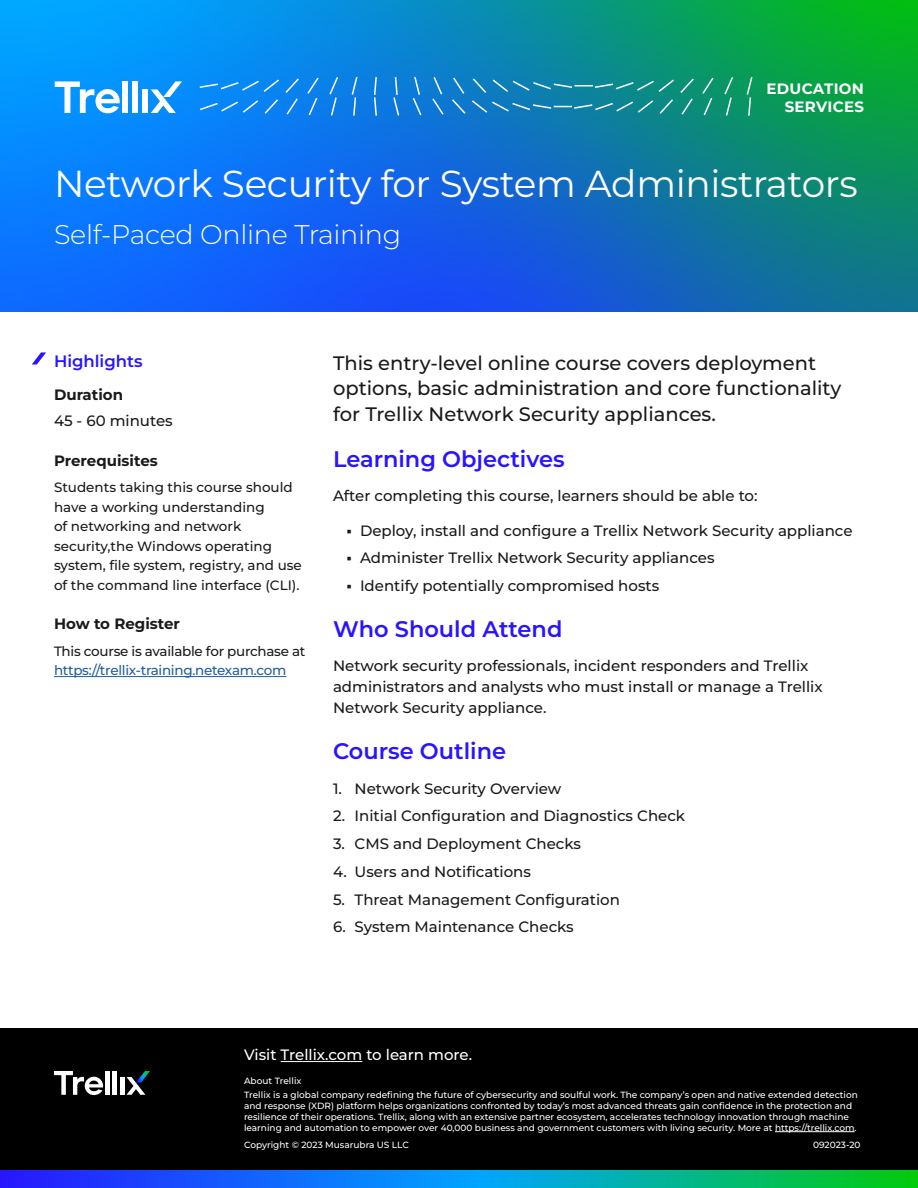
<style>
.page{position:relative;width:918px;height:1188px;background:#fff}
.page>*{position:absolute;margin:0;border:0;box-sizing:border-box;transform-origin:0 0}
.t1{font:37.5px "Montserrat";letter-spacing:-.01em;color:#fff}
.t2{font:300 27px "Montserrat";letter-spacing:-.01em;color:#fff}
.t3{font:600 22.5px "Montserrat";color:#2814ff}
.t4{font:500 19.5px/25.5px "Montserrat";color:#1a1a1a}
.t5{font:600 16.5px "Montserrat";color:#2814ff}
.t6{font:500 15px/27.8px "Montserrat";color:#1a1a1a}
.t7{font:700 15px "Montserrat";color:#1a1a1a}
.t8{font:500 15px "Montserrat";color:#fff}
.t9{font:700 15px/18px "Montserrat";letter-spacing:.02em;color:#fff;text-align:right}
.t10{font:500 13.5px/19.5px "Montserrat";color:#1a1a1a}
.t11{font:500 13.5px "Montserrat";letter-spacing:-.02em;color:#215e9e}
.t12{font:500 13.5px "Montserrat";letter-spacing:-.02em;color:#1a1a1a}
.t13{font:500 9px/10.8px "Montserrat";color:#fff}
</style>
<div class="page">
<svg style="left:0;top:0;width:918px;height:311px;background:#0c7cc1"></svg>
<svg style="left:200px;top:77px;width:553px;height:39px;background:#1b8bc0"></svg>
<svg style="left:55px;top:81px;width:65px;height:32px"></svg>
<div style="left:122px;top:81px;width:6px;height:32px;background:#fff"></div>
<div style="left:132px;top:81px;width:6px;height:32px;background:#fff"></div>
<div style="left:142px;top:89px;width:6px;height:24px;background:#fff"></div>
<svg style="left:151px;top:81px;width:31px;height:32px"></svg>
<hr style="left:54px;top:676px;width:232px;height:1px;background:#215e9e">
<svg style="left:32px;top:352px;width:14px;height:13px"></svg>
<div style="left:0;top:1028px;width:918px;height:160px;background:#000"></div>
<svg style="left:54px;top:1071px;width:49px;height:24px"></svg>
<hr style="left:105px;top:1071px;width:4px;height:24px;background:#fff">
<hr style="left:113px;top:1071px;width:4px;height:24px;background:#fff">
<hr style="left:120px;top:1077px;width:4px;height:18px;background:#fff">
<svg style="left:127px;top:1071px;width:23px;height:24px"></svg>
<svg style="left:0;top:1171px;width:918px;height:17px;background:#0a88c4"></svg>
<hr style="left:281px;top:1061px;width:81px;height:1px;background:#fff">
<hr style="left:775px;top:1131px;width:80px;height:1px;background:#fff">
<h3 class="t9" style="left:767px;top:79px;width:99px">EDUCATION<br>SERVICES</h3>
<h1 class="t1" style="left:54px;top:159px;width:805px">Network Security for System Administrators</h1>
<h2 class="t2" style="left:54px;top:216px;width:349px">Self-Paced Online Training</h2>
<h3 class="t5" style="left:54px;top:350px;width:90px">Highlights</h3>
<h3 class="t7" style="left:54px;top:385px;width:71px">Duration</h3>
<h3 class="t6" style="left:54px;top:407px;width:120px">45 - 60 minutes</h3>
<h3 class="t7" style="left:54px;top:451px;width:105px">Prerequisites</h3>
<h3 class="t10" style="left:54px;top:477px;width:249px">Students taking this course should have a working understanding<br>of networking and network security,the Windows operating system, file system, registry, and use of the command line interface (CLI).</h3>
<h3 class="t7" style="left:54px;top:614px;width:128px">How to Register</h3>
<h3 class="t12" style="left:54px;top:642px;width:253px">This course is available for purchase at</h3>
<h3 class="t11" style="left:54px;top:661px;width:234px">https://trellix-training.netexam.com</h3>
<h3 class="t4" style="left:333px;top:350px;width:510px">This entry-level online course covers deployment options, basic administration and core functionality for Trellix Network Security appliances.</h3>
<h3 class="t3" style="left:333px;top:444px;width:233px">Learning Objectives</h3>
<h3 class="t6" style="left:333px;top:482px;width:426px">After completing this course, learners should be able to:</h3>
<h3 class="t6" style="left:360px;top:516px;width:494px">Deploy, install and configure a Trellix Network Security appliance<br>Administer Trellix Network Security appliances<br>Identify potentially compromised hosts</h3>
<h3 class="t3" style="left:333px;top:614px;width:231px">Who Should Attend</h3>
<h3 class="t6" style="left:333px;top:655px;width:491px;line-height:21px">Network security professionals, incident responders and Trellix administrators and analysts who must install or manage a Trellix<br>Network Security appliance.</h3>
<h3 class="t3" style="left:333px;top:736px;width:175px">Course Outline</h3>
<h3 class="t6" style="left:333px;top:774px;width:230px">1. Network Security Overview</h3>
<h3 class="t6" style="left:333px;top:802px;width:354px">2. Initial Configuration and Diagnostics Check</h3>
<h3 class="t6" style="left:333px;top:830px;width:249px">3. CMS and Deployment Checks</h3>
<h3 class="t6" style="left:333px;top:857px;width:200px">4. Users and Notifications</h3>
<h3 class="t6" style="left:333px;top:885px;width:289px">5. Threat Management Configuration</h3>
<h3 class="t6" style="left:333px;top:913px;width:242px">6. System Maintenance Checks</h3>
<h3 class="t8" style="left:244px;top:1045px;width:230px">Visit Trellix.com to learn more.</h3>
<p class="t13" style="left:244px;top:1074px;width:615px;line-height:14.1px">About Trellix<br>Trellix is a global company redefining the future of cybersecurity and soulful work. The company’s open and native extended detection</p>
<p class="t13" style="left:244px;top:1100px;width:614px">and response (XDR) platform helps organizations confronted by today’s most advanced threats gain confidence in the protection and resilience of their operations. Trellix, along with an extensive partner ecosystem, accelerates technology innovation through machine learning and automation to empower over 40,000 business and government customers with living security. More at https://trellix.com.</p>
<p class="t13" style="left:244px;top:1140px;width:167px">Copyright © 2023 Musarubra US LLC</p>
<p class="t13" style="left:813px;top:1140px;width:49px">092023-20</p>
</div>
